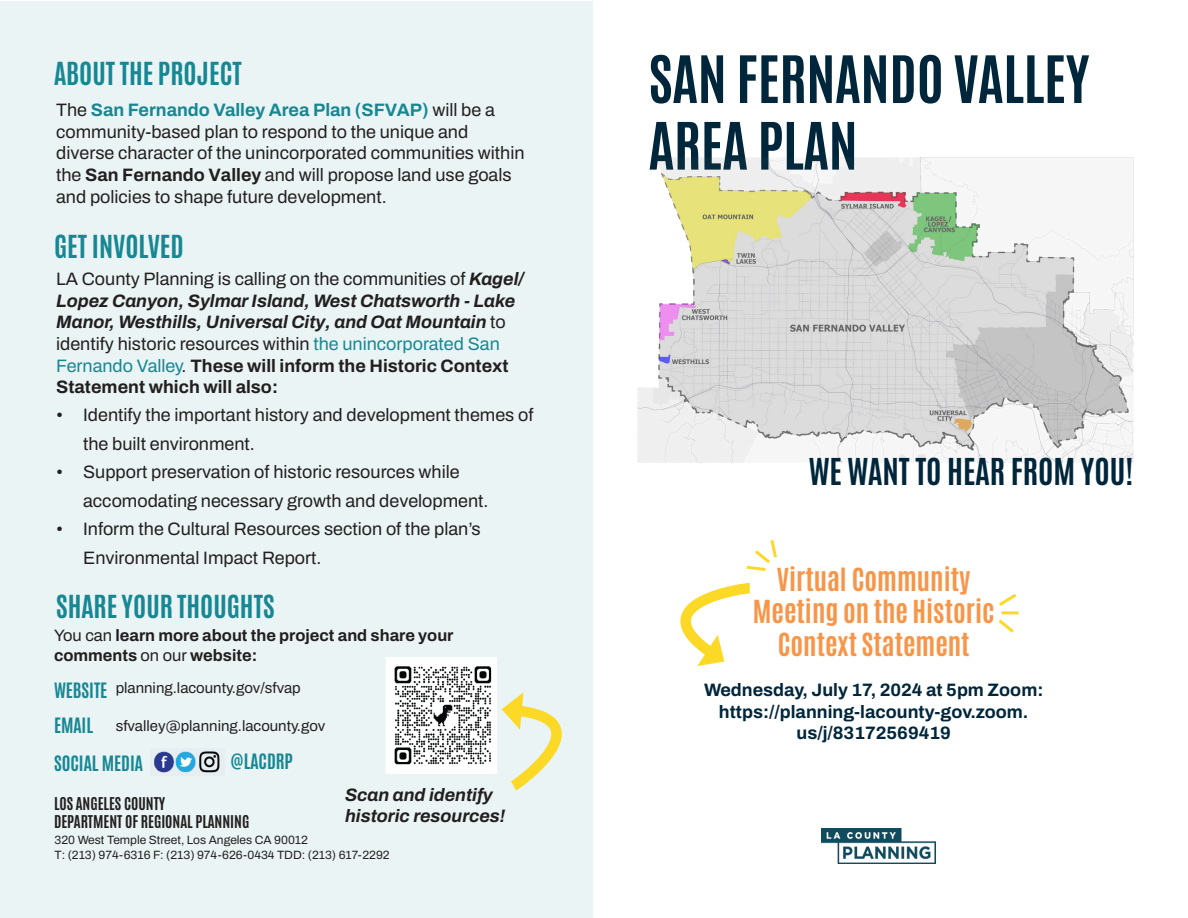
<style>
.page{position:relative;width:1188px;height:918px;background:#fff}
.page>*{position:absolute;margin:0;border:0;box-sizing:border-box;transform-origin:0 0}
.Subheading{font:700 55.5px "Antonio";color:#00263b}
.Subheading-2{font:700 31.5px "Antonio";color:#00263b}
.Subheading-3{font:700 27px/32.4px "Antonio";color:#f79548;text-align:center}
.Subheading-4{font:700 27px "Antonio";color:#178794}
.t1{font:18px/21.6px "Archivo";color:#231f20}
.t2{font:italic 700 18px/21.6px "Archivo";color:#231f20}
.t3{font:700 18px/21.6px "Archivo";color:#00263b;text-align:center}
.Subheading-5{font:700 18px "Antonio";color:#178794}
.t4{font:700 16.5px/19.8px "Archivo";color:#231f20}
.t5{font:15px "Archivo";color:#231f20}
.Subheading-6{font:700 15px "Antonio";color:#231f20}
.Subheading-7{font:12px "Archivo";color:#231f20}
.s1{font-weight:700;color:#178794}
.s2{font-weight:700}
.s3{font-weight:400;font-style:normal}
.s4{font-weight:400;font-style:normal;color:#178794}
.s5{font-style:normal}
.s6{font-weight:400}
</style>
<div class="page">
<div style="left:1px;top:1px;width:592px;height:916px;background:#eaf4f4"></div>
<img style="left:637px;top:158px;width:497px;height:305px">
<img style="left:821px;top:829px;width:115px;height:35px">
<svg style="left:680px;top:582px;width:70px;height:84px"></svg>
<svg style="left:501px;top:692px;width:61px;height:99px"></svg>
<svg style="left:746px;top:540px;width:31px;height:31px"></svg>
<svg style="left:999px;top:593px;width:18px;height:13px"></svg>
<svg style="left:998px;top:619px;width:16px;height:14px"></svg>
<hr style="left:1002px;top:611px;width:16px;height:3px;background:#fcd926">
<img style="left:154px;top:751px;width:66px;height:22px">
<img style="left:386px;top:658px;width:111px;height:115px">
<p class="Subheading-4" style="left:54px;top:55px;width:189px">ABOUT THE PROJECT</p>
<p class="t1" style="left:56px;top:99px;width:470px">The <span class="s1">San Fernando Valley Area Plan (SFVAP)</span> will be a community-based plan to respond to the unique and diverse character of the unincorporated communities within the <span class="s2">San Fernando Valley</span> and will propose land use goals and policies to shape future development.</p>
<p class="Subheading-4" style="left:54px;top:227px;width:131px">GET INVOLVED</p>
<p class="t2" style="left:56px;top:268px;width:469px"><span class="s3">LA County Planning is calling on the communities of</span> Kagel/ Lopez Canyon, Sylmar Island, West Chatsworth - Lake Manor, Westhills, Universal City, and Oat Mountain <span class="s3">to identify historic resources within</span> <span class="s4">the unincorporated San Fernando Valley</span><span class="s3">.</span> <span class="s5">These will inform the Historic Context Statement which will also:</span></p>
<p class="t1" style="left:83px;top:401px;width:452px;line-height:28.5px;text-indent:-27px">• Identify the important history and development themes of the built environment.</p>
<p class="t1" style="left:83px;top:458px;width:407px;line-height:28.5px;text-indent:-27px">• Support preservation of historic resources while accomodating necessary growth and development.</p>
<p class="t1" style="left:83px;top:515px;width:399px;line-height:28.5px;text-indent:-27px">• Inform the Cultural Resources section of the plan’s<br>Environmental Impact Report.</p>
<p class="Subheading-4" style="left:56px;top:587px;width:220px">SHARE YOUR THOUGHTS</p>
<p class="t4" style="left:54px;top:626px;width:401px"><span class="s6">You can</span> learn more about the project and share your comments <span class="s6">on our</span> website:</p>
<p class="t5" style="left:116px;top:677px;width:187px">planning.lacounty.gov/sfvap</p>
<p class="t5" style="left:116px;top:715px;width:211px">sfvalley@planning.lacounty.gov</p>
<p class="Subheading-5" style="left:54px;top:678px;width:55px">WEBSITE</p>
<p class="Subheading-5" style="left:54px;top:713px;width:41px">EMAIL</p>
<p class="Subheading-5" style="left:54px;top:750px;width:91px">SOCIAL MEDIA</p>
<p class="Subheading-5" style="left:231px;top:749px;width:64px">@LACDRP</p>
<p class="Subheading-6" style="left:54px;top:793px;width:113px">LOS ANGELES COUNTY</p>
<p class="Subheading-6" style="left:54px;top:811px;width:197px">DEPARTMENT OF REGIONAL PLANNING</p>
<p class="Subheading-7" style="left:55px;top:831px;width:255px">320 West Temple Street, Los Angeles CA 90012</p>
<p class="Subheading-7" style="left:55px;top:846px;width:337px">T: (213) 974-6316 F: (213) 974-626-0434 TDD: (213) 617-2292</p>
<p class="t2" style="left:345px;top:784px;width:149px">Scan and identify</p>
<p class="t2" style="left:345px;top:805px;width:162px">historic resources!</p>
<p class="Subheading" style="left:649px;top:40px;width:442px">SAN FERNANDO VALLEY</p>
<p class="Subheading" style="left:649px;top:107px;width:210px">AREA PLAN</p>
<p class="Subheading-2" style="left:809px;top:449px;width:326px">WE WANT TO HEAR FROM YOU!</p>
<p class="Subheading-3" style="left:753px;top:564px;width:243px">Virtual Community<br>Meeting on the Historic<br>Context Statement</p>
<p class="t3" style="left:704px;top:679px;width:341px">Wednesday, July 17, 2024 at 5pm Zoom:</p>
<p class="t3" style="left:719px;top:701px;width:311px">https://planning-lacounty-gov.zoom. us/j/83172569419</p>
</div>
